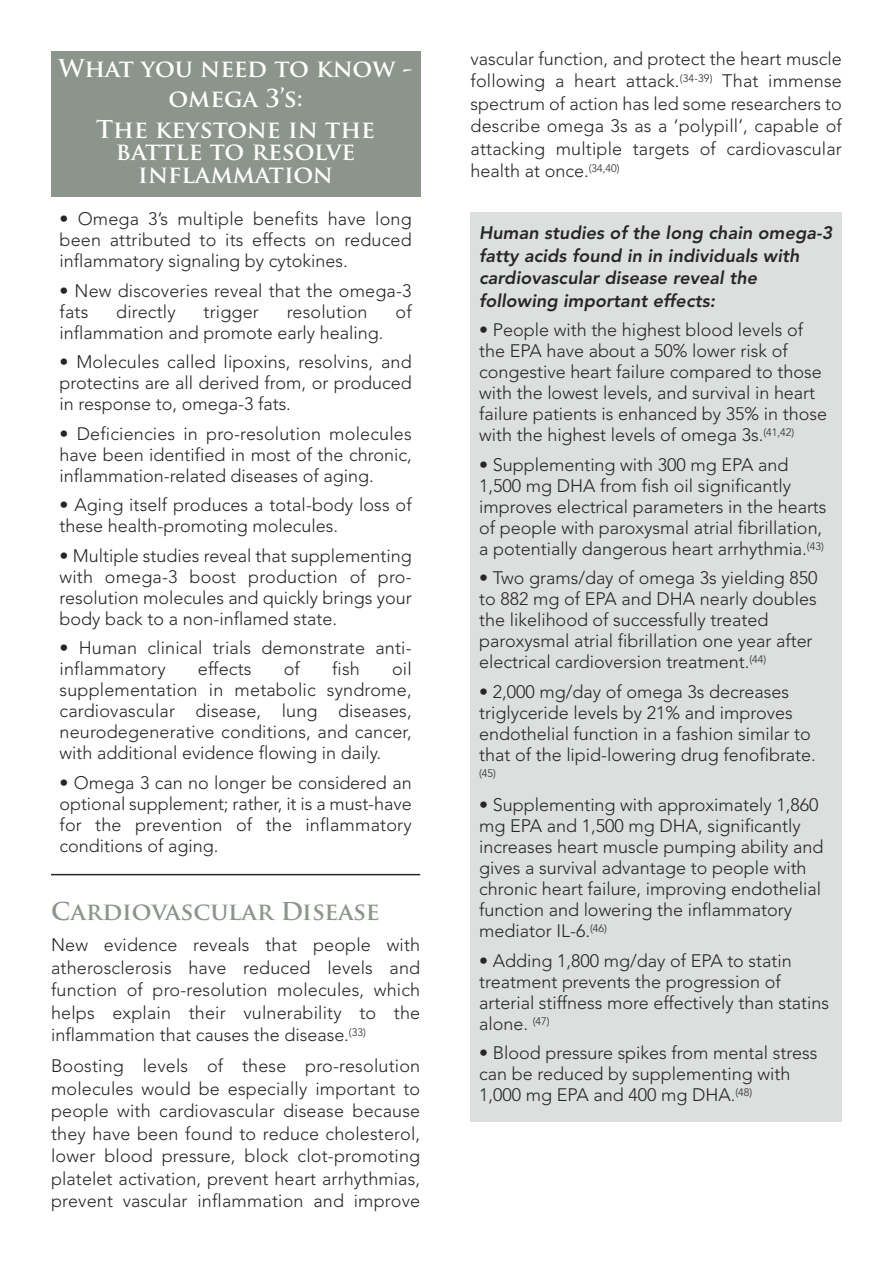
<style>
.page{position:relative;width:893px;height:1263px;background:#fff}
.page>*{position:absolute;margin:0;border:0;box-sizing:border-box;transform-origin:0 0}
.t1{font:700 24px/30.3px "Trajan Pro";color:#fff;text-align:center}
.t2{font:700 24px "Trajan Pro";color:#8c958c}
.t3{font:300 18px/21px "Avenir";color:#272627}
.t4{font:italic 800 18px/22.5px "Avenir";letter-spacing:.005em;color:#272627}
.t5{font:300 10.8px "Avenir";color:#272627}
</style>
<div class="page">
<div style="left:471px;top:212px;width:371px;height:909px;background:#dcdfdd"></div>
<div style="left:51px;top:51px;width:369px;height:145px;background:#8c958c"></div>
<hr style="left:51px;top:874px;width:369px;height:1px;background:#272627">
<h1 class="t1" style="left:58px;top:56px;width:356px">What you need to know - omega 3’s:<br>The keystone in the</h1>
<h1 class="t1" style="left:116px;top:143px;width:241px;line-height:22.5px">battle to resolve inflammation</h1>
<p class="t3" style="left:60px;top:210px;width:354px;text-align:justify">• Omega 3’s multiple benefits have long been attributed to its effects on reduced inflammatory signaling by cytokines.</p>
<p class="t3" style="left:60px;top:282px;width:354px">• New discoveries reveal that the omega-3 fats</p>
<p class="t3" style="left:116px;top:303px;width:61px">directly</p>
<p class="t3" style="left:204px;top:303px;width:57px">trigger</p>
<p class="t3" style="left:287px;top:303px;width:82px">resolution</p>
<p class="t3" style="left:395px;top:303px;width:18px">of</p>
<p class="t3" style="left:60px;top:324px;width:325px">inflammation and promote early healing.</p>
<p class="t3" style="left:60px;top:353px;width:354px;text-align:justify">• Molecules called lipoxins, resolvins, and protectins are all derived from, or produced in response to, omega-3 fats.</p>
<p class="t3" style="left:60px;top:425px;width:354px;text-align:justify">• Deficiencies in pro-resolution molecules have been identified in most of the chronic, inflammation-related diseases of aging.</p>
<p class="t3" style="left:60px;top:496px;width:354px">• Aging itself produces a total-body loss of these health-promoting molecules.</p>
<p class="t3" style="left:60px;top:547px;width:354px;text-align:justify">• Multiple studies reveal that supplementing with omega-3 boost production of pro&shy;resolution molecules and quickly brings your body back to a non-inflamed state.</p>
<p class="t3" style="left:60px;top:639px;width:354px">• Human clinical trials demonstrate anti&shy;inflammatory</p>
<p class="t3" style="left:198px;top:660px;width:55px">effects</p>
<p class="t3" style="left:284px;top:660px;width:18px">of</p>
<p class="t3" style="left:332px;top:660px;width:29px">fish</p>
<p class="t3" style="left:60px;top:660px;width:354px;text-align:justify;text-indent:332px">oil supplementation in metabolic syndrome, cardiovascular disease, lung diseases, neurodegenerative conditions, and cancer, with additional evidence flowing in daily.</p>
<p class="t3" style="left:60px;top:774px;width:354px;text-align:justify">• Omega 3 can no longer be considered an optional supplement; rather, it is a must-have for the prevention of the inflammatory conditions of aging.</p>
<h1 class="t2" style="left:51px;top:902px;width:330px">Cardiovascular Disease</h1>
<p class="t3" style="left:51px;top:935px;width:371px;line-height:22.5px;text-align:justify">New evidence reveals that people with atherosclerosis have reduced levels and function of pro-resolution molecules, which helps explain their vulnerability to the inflammation that causes the disease.<sup>(33)</sup></p>
<p class="t3" style="left:51px;top:1056px;width:371px;line-height:22.5px;text-align:justify">Boosting levels of these pro-resolution molecules would be especially important to people with cardiovascular disease because they have been found to reduce cholesterol, lower blood pressure, block clot-promoting platelet activation, prevent heart arrhythmias, prevent vascular inflammation and improve</p>
<p class="t3" style="left:471px;top:49px;width:373px;line-height:22.5px;text-align:justify">vascular function, and protect the heart muscle following a heart attack.<sup>(34-39)</sup> That immense spectrum of action has led some researchers to describe omega 3s as a ‘polypill’, capable of attacking multiple targets of cardiovascular health at once.<sup>(34,40)</sup></p>
<p class="t4" style="left:479px;top:223px;width:355px">Human studies of the long chain omega-3 fatty acids found in in individuals with cardiovascular disease reveal the following important effects:</p>
<p class="t3" style="left:479px;top:321px;width:349px">• People with the highest blood levels of the EPA have about a 50% lower risk of congestive heart failure compared to those with the lowest levels, and survival in heart failure patients is enhanced by 35% in those with the highest levels of omega 3s.<sup>(41,42)</sup></p>
<p class="t3" style="left:479px;top:455px;width:349px">• Supplementing with 300 mg EPA and 1,500 mg DHA from fish oil significantly improves electrical parameters in the hearts of people with paroxysmal atrial fibrillation, a potentially dangerous heart arrhythmia.<sup>(43)</sup></p>
<p class="t3" style="left:479px;top:569px;width:340px">• Two grams/day of omega 3s yielding 850 to 882 mg of EPA and DHA nearly doubles the likelihood of successfully treated paroxysmal atrial fibrillation one year after electrical cardioversion treatment.<sup>(44)</sup></p>
<p class="t3" style="left:479px;top:682px;width:338px">• 2,000 mg/day of omega 3s decreases triglyceride levels by 21% and improves endothelial function in a fashion similar to that of the lipid-lowering drug fenofibrate.</p>
<p class="t5" style="left:479px;top:768px;width:18px">(45)</p>
<p class="t3" style="left:479px;top:796px;width:346px">• Supplementing with approximately 1,860 mg EPA and 1,500 mg DHA, significantly increases heart muscle pumping ability and gives a survival advantage to people with chronic heart failure, improving endothelial function and lowering the inflammatory mediator IL-6.<sup>(46)</sup></p>
<p class="t3" style="left:479px;top:951px;width:352px">• Adding 1,800 mg/day of EPA to statin treatment prevents the progression of arterial stiffness more effectively than statins alone. <sup>(47)</sup></p>
<p class="t3" style="left:479px;top:1044px;width:340px">• Blood pressure spikes from mental stress can be reduced by supplementing with<br>1,000 mg EPA and 400 mg DHA.<sup>(48)</sup></p>
</div>
